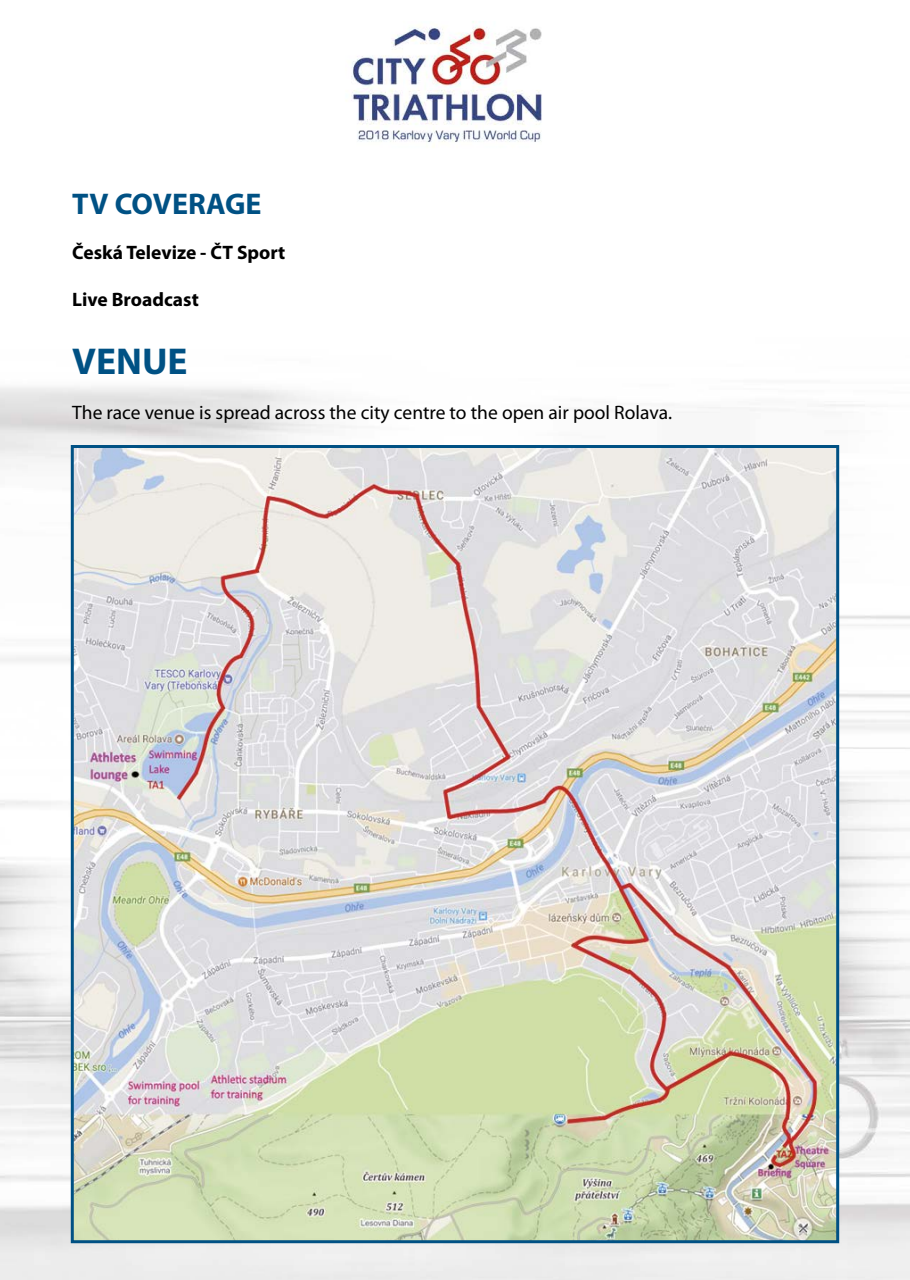
<style>
.page{position:relative;width:910px;height:1280px;background:#fff}
.page>*{position:absolute;margin:0;border:0;box-sizing:border-box;transform-origin:0 0}
.t1{font:700 37.5px "Myriad Pro";color:#005184}
.t2{font:700 30px "Myriad Pro";color:#005184}
.t3{font:19.5px "Myriad Pro";color:#000}
.t4{font:700 19.5px "Myriad Pro";color:#000}
</style>
<div class="page">
<img style="left:0;top:21px;width:910px;height:1259px">
<img style="left:75px;top:449px;width:760px;height:790px">
<div style="left:71px;top:445px;width:768px;height:798px;border:3px solid #005184"></div>
<h2 class="t2" style="left:72px;top:187px;width:191px">TV COVERAGE</h2>
<p class="t4" style="left:72px;top:241px;width:215px">Česká Televize - ČT Sport</p>
<p class="t4" style="left:72px;top:288px;width:128px">Live Broadcast</p>
<h1 class="t1" style="left:72px;top:340px;width:117px">VENUE</h1>
<p class="t3" style="left:72px;top:402px;width:601px">The race venue is spread across the city centre to the open air pool Rolava.</p>
</div>
